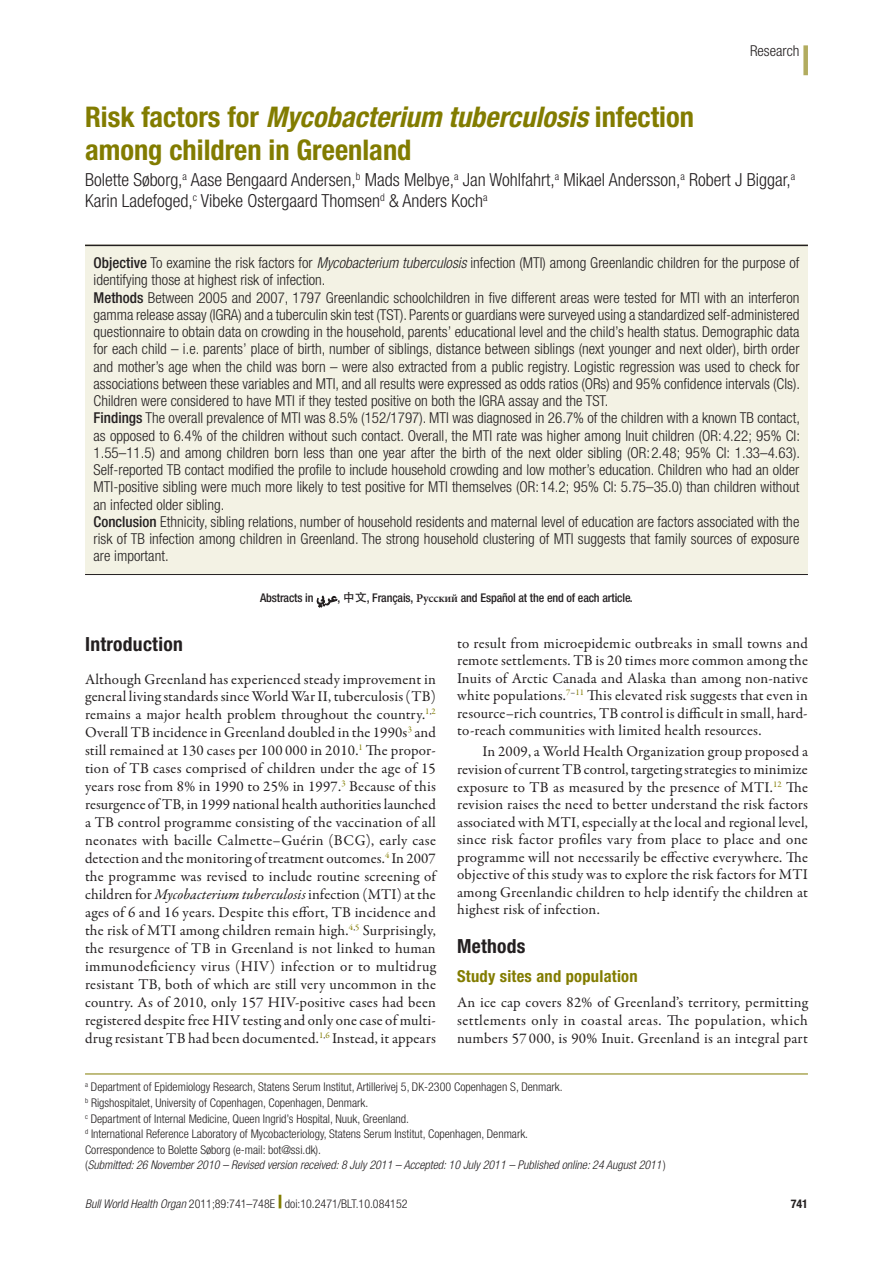
<style>
.page{position:relative;width:893px;height:1263px;background:#fff}
.page>*{position:absolute;margin:0;border:0;box-sizing:border-box;transform-origin:0 0}
.t1{font:700 condensed 28.5px/33.8px "Helvetica Neue LT Std";color:#827c00}
.t2{font:700 condensed 19.5px "Helvetica Neue LT Std";letter-spacing:.015em;color:#231f20}
.t3{font:300 condensed 18px/21px "Helvetica Neue LT Std";color:#231f20}
.t4{font:700 condensed 16.5px "Helvetica Neue LT Std";letter-spacing:.015em;color:#827c00}
.t5{font:15px/18px "Garamond Premr Pro";letter-spacing:.015em;color:#231f20;text-align:justify}
.t6{font:300 condensed 15px/17.2px "Helvetica Neue LT Std";color:#231f20}
.t7{font:300 condensed 12px/15.6px "Helvetica Neue LT Std";color:#231f20}
.t8{font:500 condensed 12px "Helvetica Neue LT Std";letter-spacing:-.01em;color:#231f20}
.t9{font:700 condensed 12px "Helvetica Neue LT Std";color:#231f20}
.s1{font-style:italic}
.s2{font-weight:500}
.s3{font-family:"Adobe Arabic";font-weight:400;font-stretch:normal;font-size:18px}
.s4{font-family:"Adobe Heiti Std";font-weight:400;font-stretch:normal}
.s5{font-family:"Minion Pro";font-weight:600;font-stretch:normal}
.s6{font-weight:800;font-stretch:expanded;font-size:18px;color:#827c00}
</style>
<div class="page">
<div style="left:803px;top:45px;width:5px;height:30px;background:#b2ac5f"></div>
<svg style="left:316px;top:595px;width:22px;height:13px"></svg>
<div style="left:85px;top:245px;width:723px;height:329px;background:#f3f2e4"></div>
<hr style="left:85px;top:1073px;width:723px;height:1px;background:#827c00">
<hr style="left:85px;top:245px;width:723px;height:1px;background:#231f20">
<hr style="left:85px;top:574px;width:723px;height:1px;background:#231f20">
<p class="t6" style="left:750px;top:42px;width:51px">Research</p>
<h1 class="t1" style="left:85px;top:99px;width:610px">Risk factors for <span class="s1">Mycobacterium tuberculosis</span> infection among children in Greenland</h1>
<p class="t3" style="left:85px;top:169px;width:712px">Bolette Søborg,<sup>a</sup> Aase Bengaard Andersen,<sup>b</sup> Mads Melbye,<sup>a</sup> Jan Wohlfahrt,<sup>a</sup> Mikael Andersson,<sup>a</sup> Robert J Biggar,<sup>a<br></sup>Karin Ladefoged,<sup>c</sup> Vibeke Ostergaard Thomsen<sup>d</sup> &amp; Anders Koch<sup>a</sup></p>
<p class="t6" style="left:94px;top:254px;width:708px"><span class="s2">Objective</span> To examine the risk factors for <span class="s1">Mycobacterium tuberculosis</span> infection (MTI) among Greenlandic children for the purpose of identifying those at highest risk of infection.<br><span class="s2">Methods</span> Between 2005 and 2007, 1797 Greenlandic schoolchildren in five different areas were tested for MTI with an interferon gamma release assay (IGRA) and a tuberculin skin test (TST). Parents or guardians were surveyed using a standardized self-administered questionnaire to obtain data on crowding in the household, parents’ educational level and the child’s health status. Demographic data for each child – i.e. parents’ place of birth, number of siblings, distance between siblings (next younger and next older), birth order and mother’s age when the child was born – were also extracted from a public registry. Logistic regression was used to check for associations between these variables and MTI, and all results were expressed as odds ratios (ORs) and 95% confidence intervals (CIs).<br>Children were considered to have MTI if they tested positive on both the IGRA assay and the TST.<br><span class="s2">Findings</span> The overall prevalence of MTI was 8.5% (152/1797). MTI was diagnosed in 26.7% of the children with a known TB contact, as opposed to 6.4% of the children without such contact. Overall, the MTI rate was higher among Inuit children (OR:4.22; 95% CI:<br>1.55–11.5) and among children born less than one year after the birth of the next older sibling (OR:2.48; 95% CI: 1.33–4.63).<br>Self-reported TB contact modified the profile to include household crowding and low mother’s education. Children who had an older MTI-positive sibling were much more likely to test positive for MTI themselves (OR:14.2; 95% CI: 5.75–35.0) than children without an infected older sibling.<br><span class="s2">Conclusion</span> Ethnicity, sibling relations, number of household residents and maternal level of education are factors associated with the risk of TB infection among children in Greenland. The strong household clustering of MTI suggests that family sources of exposure are important.</p>
<p class="t8" style="left:260px;top:590px;width:374px">Abstracts in <span class="s3">عريب</span> , <span class="s4">中文</span>, Français, <span class="s5">Pусский</span> and Español at the end of each article.</p>
<h2 class="t2" style="left:85px;top:632px;width:99px">Introduction</h2>
<p class="t5" style="left:85px;top:670px;width:353px">Although Greenland has experienced steady improvement in general living standards since World War II, tuberculosis (TB) remains a major health problem throughout the country.<sup>1</sup><sup>,</sup><sup>2<br></sup>Overall TB incidence in Greenland doubled in the 1990s<sup>3</sup> and still remained at 130 cases per 100 000 in 2010.<sup>1</sup> The propor&shy;tion of TB cases comprised of children under the age of 15 years rose from 8% in 1990 to 25% in 1997.<sup>3</sup> Because of this resurgence of TB, in 1999 national health authorities launched a TB control programme consisting of the vaccination of all neonates with bacille Calmette–Guérin (BCG), early case detection and the monitoring of treatment outcomes.<sup>4</sup> In 2007 the programme was revised to include routine screening of children for <span class="s1">Mycobacterium tuberculosis</span> infection (MTI) at the ages of 6 and 16 years. Despite this effort, TB incidence and the risk of MTI among children remain high.<sup>4</sup><sup>,</sup><sup>5</sup> Surprisingly, the resurgence of TB in Greenland is not linked to human immunodeficiency virus (HIV) infection or to multidrug resistant TB, both of which are still very uncommon in the country. As of 2010, only 157 HIV-positive cases had been registered despite free HIV testing and only one case of multi&shy;drug resistant TB had been documented.<sup>1</sup><sup>,</sup><sup>6</sup> Instead, it appears</p>
<p class="t5" style="left:457px;top:634px;width:352px;line-height:17.5px">to result from microepidemic outbreaks in small towns and remote settlements. TB is 20 times more common among the Inuits of Arctic Canada and Alaska than among non-native white populations.<sup>7</sup><sup>–</sup><sup>11</sup> This elevated risk suggests that even in resource–rich countries, TB control is difficult in small, hard&shy;to-reach communities with limited health resources.</p>
<p class="t5" style="left:457px;top:743px;width:352px;line-height:17.5px;text-indent:26px">In 2009, a World Health Organization group proposed a revision of current TB control, targeting strategies to minimize exposure to TB as measured by the presence of MTI.<sup>12</sup> The revision raises the need to better understand the risk factors associated with MTI, especially at the local and regional level, since risk factor profiles vary from place to place and one programme will not necessarily be effective everywhere. The objective of this study was to explore the risk factors for MTI among Greenlandic children to help identify the children at highest risk of infection.</p>
<h2 class="t2" style="left:457px;top:934px;width:70px">Methods</h2>
<p class="t4" style="left:457px;top:966px;width:182px">Study sites and population</p>
<p class="t5" style="left:457px;top:994px;width:352px;line-height:17.5px">An ice cap covers 82% of Greenland’s territory, permitting settlements only in coastal areas. The population, which numbers 57 000, is 90% Inuit. Greenland is an integral part</p>
<p class="t7" style="left:85px;top:1079px;width:582px"><sup>a</sup> Department of Epidemiology Research, Statens Serum Institut, Artillerivej 5, DK-2300 Copenhagen S, Denmark.<br><sup>b</sup> Rigshospitalet, University of Copenhagen, Copenhagen, Denmark.<br><sup>c</sup> Department of Internal Medicine, Queen Ingrid’s Hospital, Nuuk, Greenland.<br><sup>d</sup> International Reference Laboratory of Mycobacteriology, Statens Serum Institut, Copenhagen, Denmark.<br>Correspondence to Bolette Søborg (e-mail: bot@ssi.dk).<br>(<span class="s1">Submitted: 26 November 2010 – Revised version received: 8 July 2011 – Accepted: 10 July 2011 – Published online: 24 August 2011</span> )</p>
<p class="t7" style="left:85px;top:1196px;width:324px"><span class="s1">Bull World Health Organ</span> 2011;89:741–748E <span class="s6">|</span> doi:10.2471/BLT.10.084152</p>
<p class="t9" style="left:791px;top:1196px;width:19px">741</p>
</div>
